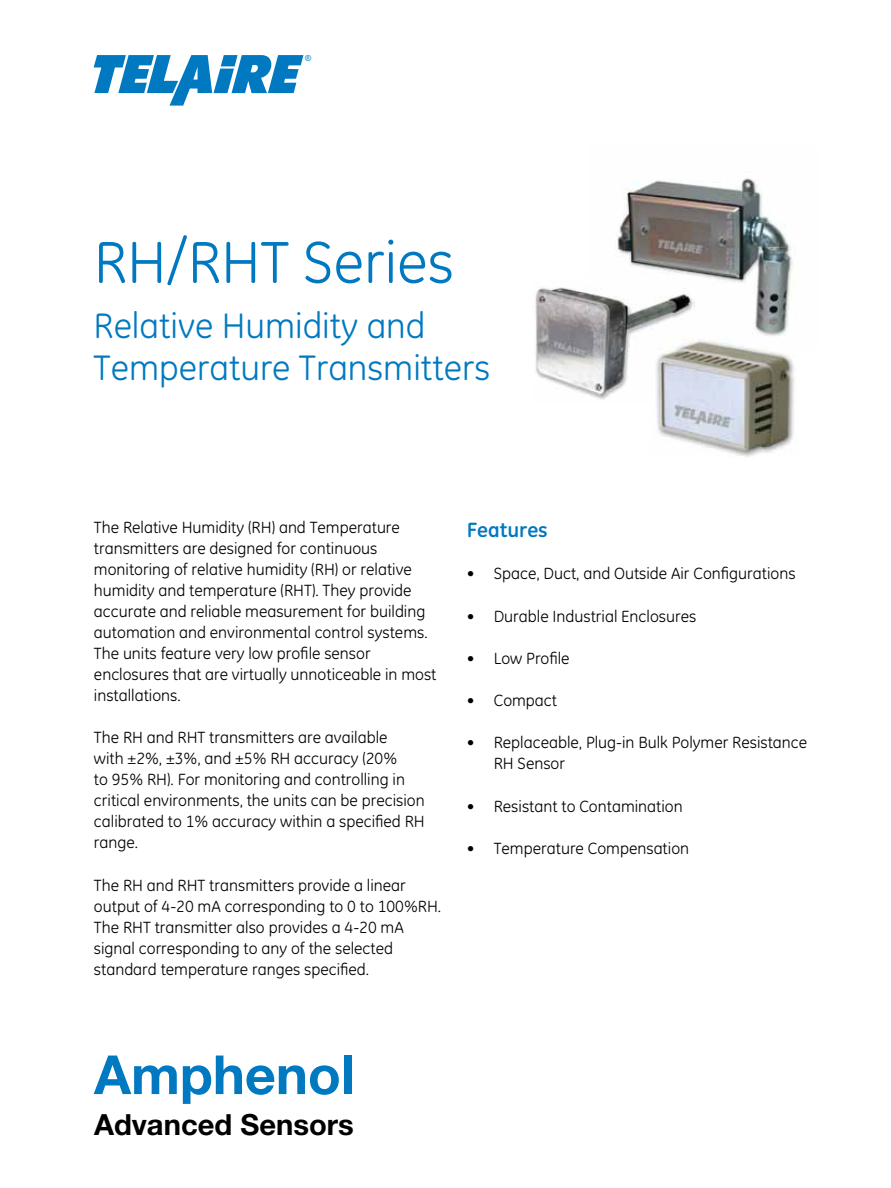
<style>
.page{position:relative;width:891px;height:1188px;background:#fff}
.page>*{position:absolute;margin:0;border:0;box-sizing:border-box;transform-origin:0 0}
.t1{font:60px "GE Inspira";color:#0079c1}
.t2{font:700 54px "Helvetica Neue LT Std";color:#0079c1}
.t3{font:36px/42px "GE Inspira";color:#0079c1}
.t4{font:700 29.1px "Helvetica Neue LT Std";color:#000}
.t5{font:700 21px "GE Inspira";color:#0079c1}
.t6{font:16.5px/21px "GE Inspira";color:#000}
.t7{font:8.4px "Arial";color:#0079c1}
</style>
<div class="page">
<img style="left:617px;top:178px;width:176px;height:158px">
<img style="left:533px;top:279px;width:161px;height:121px">
<svg style="left:94px;top:55px;width:209px;height:51px"></svg>
<img style="left:649px;top:339px;width:145px;height:118px">
<p class="t7" style="left:305px;top:53px;width:8px">®</p>
<h1 class="t1" style="left:94px;top:229px;width:362px">RH/RHT Series</h1>
<h3 class="t3" style="left:94px;top:305px;width:398px">Relative Humidity and<br>Temperature Transmitters</h3>
<p class="t6" style="left:94px;top:517px;width:344px">The Relative Humidity (RH) and Temperature transmitters are designed for continuous monitoring of relative humidity (RH) or relative humidity and temperature (RHT). They provide accurate and reliable measurement for building automation and environmental control systems.<br>The units feature very low profile sensor enclosures that are virtually unnoticeable in most installations.</p>
<p class="t6" style="left:94px;top:727px;width:332px">The RH and RHT transmitters are available<br>with ±2%, ±3%, and ±5% RH accuracy (20%<br>to 95% RH). For monitoring and controlling in critical environments, the units can be precision calibrated to 1% accuracy within a specified RH range.</p>
<p class="t6" style="left:94px;top:875px;width:349px">The RH and RHT transmitters provide a linear output of 4-20 mA corresponding to 0 to 100%RH.<br>The RHT transmitter also provides a 4-20 mA signal corresponding to any of the selected standard temperature ranges specified.</p>
<p class="t5" style="left:467px;top:516px;width:83px">Features</p>
<p class="t6" style="left:467px;top:563px;width:330px">• Space, Duct, and Outside Air Configurations</p>
<p class="t6" style="left:467px;top:606px;width:231px">• Durable Industrial Enclosures</p>
<p class="t6" style="left:467px;top:648px;width:104px">• Low Profile</p>
<p class="t6" style="left:467px;top:690px;width:92px">• Compact</p>
<p class="t6" style="left:494px;top:732px;width:315px;text-indent:-27px">• Replaceable, Plug-in Bulk Polymer Resistance<br>RH Sensor</p>
<p class="t6" style="left:467px;top:796px;width:218px">• Resistant to Contamination</p>
<p class="t6" style="left:467px;top:838px;width:224px">• Temperature Compensation</p>
<h2 class="t2" style="left:94px;top:1041px;width:262px">Amphenol</h2>
<h3 class="t4" style="left:94px;top:1107px;width:261px">Advanced Sensors</h3>
</div>
